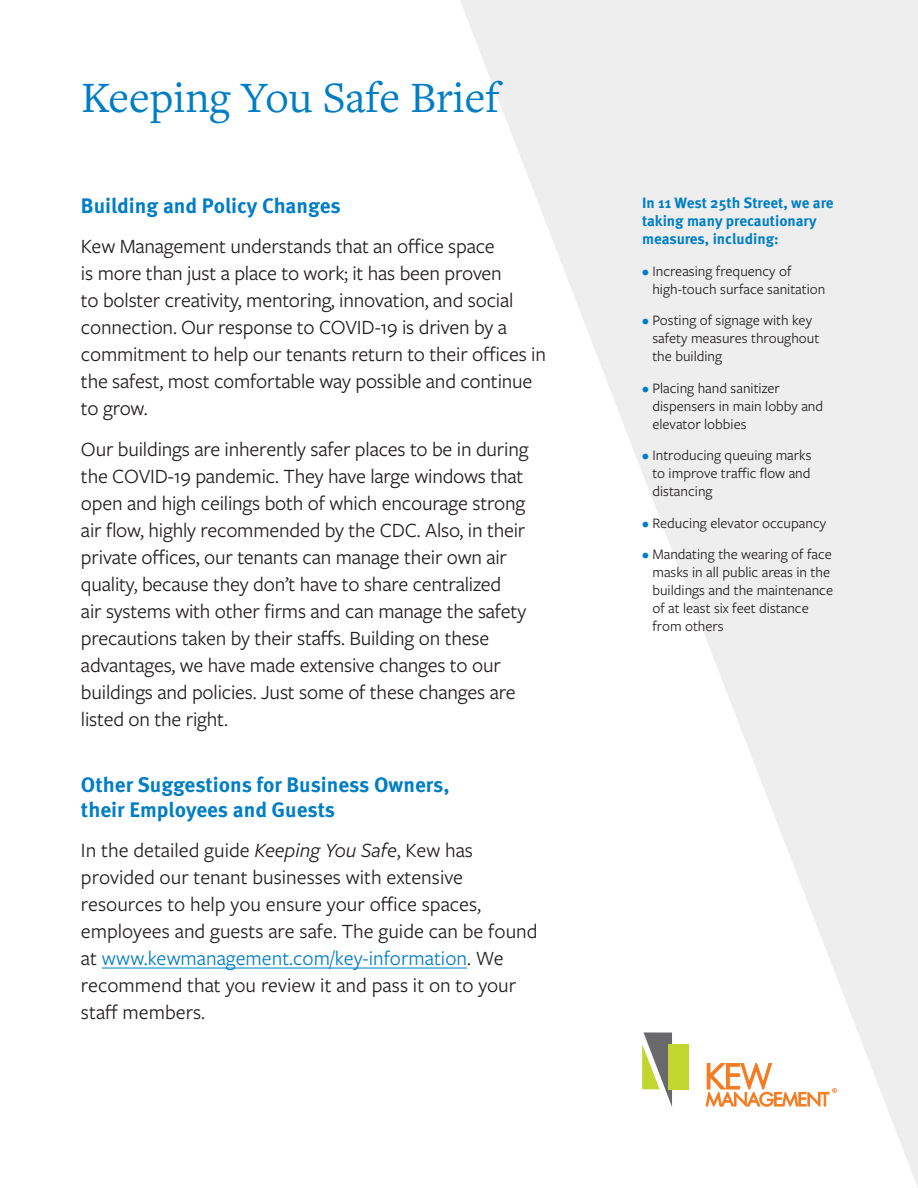
<style>
.page{position:relative;width:918px;height:1188px;background:#fff}
.page>*{position:absolute;margin:0;border:0;box-sizing:border-box;transform-origin:0 0}
.Heading_C{font:45px "Freight Text Pro";color:#007ec5}
.Body{font:21px/27px "Freight Sans Pro";letter-spacing:-.01em;color:#231f20}
.Heading_C-2{font:700 21px/25.2px "Meta Pro";color:#007ec5}
.Body-2{font:15px/18px "Freight Sans Pro";color:#231f20}
.Heading_C-3{font:700 15px/18px "Meta Pro";color:#007ec5}
.s1{font-style:italic}
.s2{color:#007ec5}
</style>
<div class="page">
<svg style="left:460px;top:0;width:458px;height:1187px;fill:#eeeeef"></svg>
<div style="left:668px;top:1044px;width:20px;height:45px;background:#c1d72f"></div>
<svg style="left:642px;top:1032px;width:30px;height:75px"></svg>
<svg style="left:706px;top:1063px;width:131px;height:43px"></svg>
<hr style="left:102px;top:968px;width:365px;height:1px;background:#007ec5">
<p class="Heading_C" style="left:81px;top:68px;width:420px">Keeping You Safe Brief</p>
<p class="Heading_C-2" style="left:81px;top:192px;width:261px">Building and Policy Changes</p>
<p class="Body" style="left:81px;top:232px;width:466px">Kew Management understands that an office space<br>is more than just a place to work; it has been proven<br>to bolster creativity, mentoring, innovation, and social connection. Our response to COVID-19 is driven by a commitment to help our tenants return to their offices in the safest, most comfortable way possible and continue to grow.</p>
<p class="Body" style="left:81px;top:435px;width:449px">Our buildings are inherently safer places to be in during the COVID-19 pandemic. They have large windows that open and high ceilings both of which encourage strong air flow, highly recommended by the CDC. Also, in their private offices, our tenants can manage their own air quality, because they don’t have to share centralized<br>air systems with other firms and can manage the safety precautions taken by their staffs. Building on these advantages, we have made extensive changes to our buildings and policies. Just some of these changes are listed on the right.</p>
<p class="Heading_C-2" style="left:81px;top:770px;width:370px">Other Suggestions for Business Owners, their Employees and Guests</p>
<p class="Body" style="left:81px;top:836px;width:458px">In the detailed guide <span class="s1">Keeping You Safe</span>, Kew has provided our tenant businesses with extensive resources to help you ensure your office spaces, employees and guests are safe. The guide can be found at <span class="s2">www.kewmanagement.com/key-information</span>. We recommend that you review it and pass it on to your staff members.</p>
<p class="Heading_C-3" style="left:642px;top:193px;width:193px">In 11 West 25th Street, we are taking many precautionary measures, including:</p>
<p class="Body-2" style="left:652px;top:261px;width:175px;text-indent:-10px"><span class="s2">•</span> Increasing frequency of high-touch surface sanitation</p>
<p class="Body-2" style="left:652px;top:311px;width:168px;text-indent:-10px"><span class="s2">•</span> Posting of signage with key safety measures throughout the building</p>
<p class="Body-2" style="left:652px;top:378px;width:172px;text-indent:-10px"><span class="s2">•</span> Placing hand sanitizer dispensers in main lobby and elevator lobbies</p>
<p class="Body-2" style="left:652px;top:446px;width:161px;text-align:justify;text-indent:-10px"><span class="s2">•</span> Introducing queuing marks to improve traffic flow and distancing</p>
<p class="Body-2" style="left:642px;top:513px;width:186px"><span class="s2">•</span> Reducing elevator occupancy</p>
<p class="Body-2" style="left:652px;top:545px;width:182px;text-indent:-10px"><span class="s2">•</span> Mandating the wearing of face masks in all public areas in the buildings and the maintenance of at least six feet distance from others</p>
</div>
